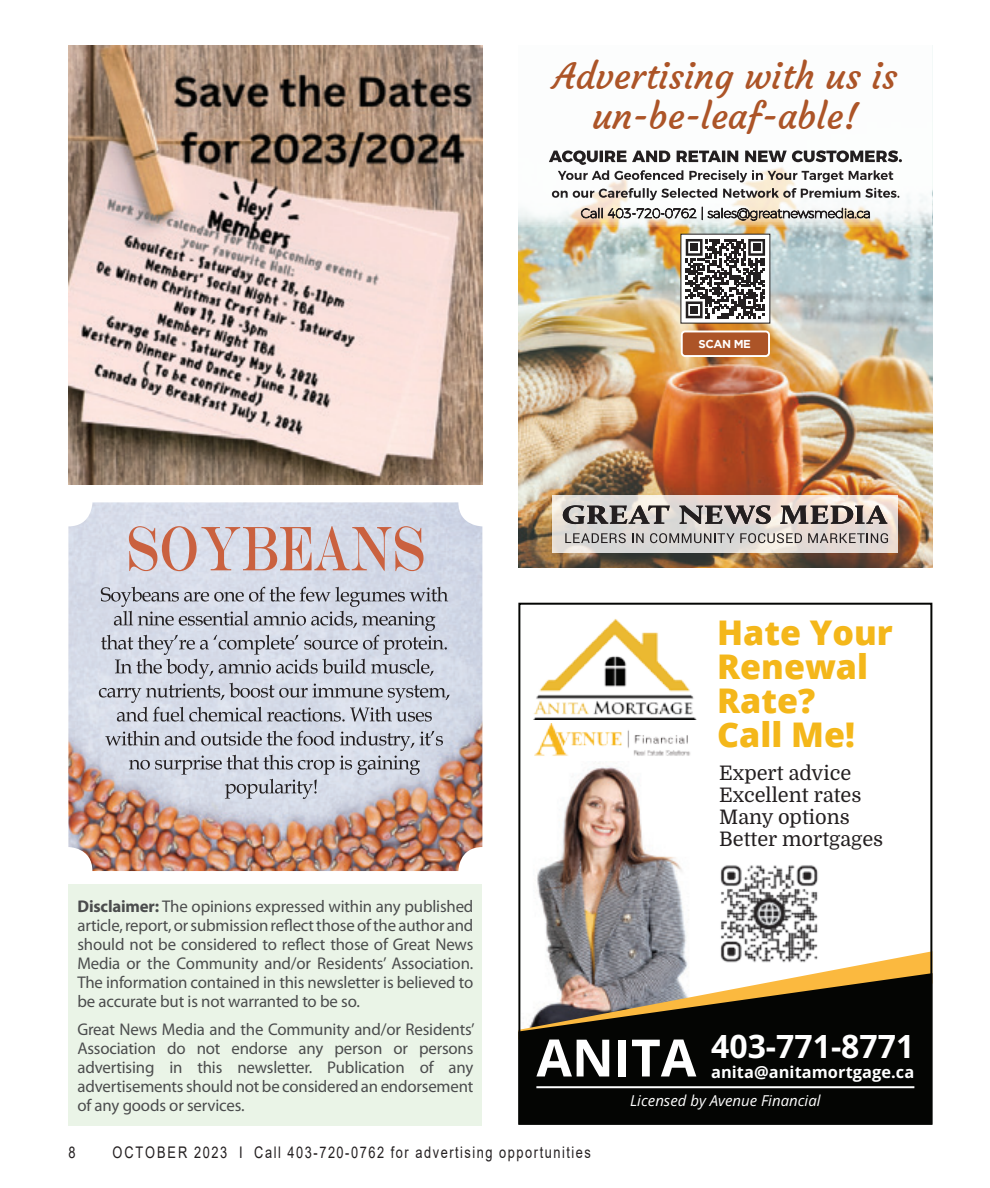
<style>
.page{position:relative;width:990px;height:1188px;background:#fff}
.page>*{position:absolute;margin:0;border:0;box-sizing:border-box;transform-origin:0 0}
.t1{font:700 51.6px "Open Sans";color:#fff}
.t2{font:36px/40px "Courgette";color:#ac5427;text-align:center}
.t3{font:800 34px/34px "Open Sans";color:#f4b71a}
.t4{font:700 32px "Open Sans";color:#fff}
.t5{font:20px/22px "Domine";color:#231f20}
.Body_text{font:17px/19px "Myriad Pro";letter-spacing:-.01em;color:#4b4c4d;text-align:justify}
.t6{font:700 16.4px "Open Sans";letter-spacing:.005em;color:#fff}
.t7{font:16px "Arial";letter-spacing:.12em;color:#231f20;scale:.8 1}
.t8{font:italic 15px "Open Sans";color:#fff}
.t9{font:700 11.4px "Gotham";letter-spacing:-.04em;color:#fff}
.s1{font-weight:700}
</style>
<div class="page">
<div style="left:68px;top:884px;width:414px;height:242px;background:#eaf4e7"></div>
<img style="left:68px;top:46px;width:414px;height:439px">
<img style="left:68px;top:502px;width:414px;height:369px">
<svg style="left:105px;top:731px;width:338px;height:68px;background:#c1c2cc"></svg>
<svg style="left:99px;top:587px;width:351px;height:135px;background:#bdc1cc"></svg>
<svg style="left:129px;top:526px;width:295px;height:45px;background:#d2b8b8"></svg>
<img style="left:537px;top:763px;width:150px;height:188px">
<svg style="left:546px;top:951px;width:383px;height:22px"></svg>
<svg style="left:521px;top:973px;width:408px;height:149px;background:#2c2820"></svg>
<hr style="left:536px;top:1086px;width:378px;height:2px;background:#fff">
<div style="left:518px;top:603px;width:414px;height:522px;border:2px solid #040503"></div>
<img style="left:715px;top:865px;width:107px;height:102px">
<img style="left:533px;top:619px;width:163px;height:100px">
<img style="left:534px;top:723px;width:157px;height:33px">
<img style="left:518px;top:228px;width:414px;height:340px">
<svg style="left:553px;top:496px;width:345px;height:57px;background:#e4ddd7"></svg>
<svg style="left:565px;top:533px;width:61px;height:10px"></svg>
<svg style="left:632px;top:533px;width:12px;height:10px"></svg>
<svg style="left:650px;top:533px;width:152px;height:10px;background:#a5a29f"></svg>
<svg style="left:808px;top:533px;width:80px;height:10px"></svg>
<svg style="left:563px;top:505px;width:107px;height:19px;background:#8b8684"></svg>
<svg style="left:679px;top:505px;width:92px;height:19px;background:#898381"></svg>
<svg style="left:780px;top:505px;width:107px;height:19px;background:#8f8580"></svg>
<svg style="left:581px;top:207px;width:289px;height:14px"></svg>
<svg style="left:552px;top:188px;width:347px;height:12px"></svg>
<svg style="left:549px;top:150px;width:353px;height:32px"></svg>
<div style="left:682px;top:331px;width:87px;height:25px;background:#ac5427;border-radius:3px"></div>
<div style="left:681px;top:331px;width:89px;height:26px;border:2px solid #fff;border-radius:3px"></div>
<div style="left:681px;top:234px;width:89px;height:89px;background:#fff"></div>
<svg style="left:686px;top:239px;width:79px;height:79px"></svg>
<div style="left:691px;top:244px;width:7px;height:7px;background:#231f20"></div>
<div style="left:753px;top:244px;width:7px;height:7px;background:#231f20"></div>
<div style="left:691px;top:306px;width:7px;height:8px;background:#231f20"></div>
<p class="t2" style="left:553px;top:56px;width:346px">Advertising with us is un-be-leaf-able!</p>
<p class="t9" style="left:699px;top:337px;width:54px">SCAN ME</p>
<p class="Body_text" style="left:77px;top:897px;width:398px"><span class="s1">Disclaimer:</span> The opinions expressed within any published article, report, or submission reflect those of the author and should not be considered to reflect those of Great News Media or the Community and/or Residents’ Association.<br>The information contained in this newsletter is believed to be accurate but is not warranted to be so.</p>
<p class="Body_text" style="left:77px;top:1020px;width:399px">Great News Media and the Community and/or Residents’ Association do not endorse any person or persons advertising in this newsletter. Publication of any advertisements should not be considered an endorsement of any goods or services.</p>
<p class="t3" style="left:717px;top:614px;width:177px">Hate Your<br>Renewal<br>Rate?<br>Call Me!</p>
<p class="t5" style="left:719px;top:763px;width:166px">Expert advice<br>Excellent rates<br>Many options<br>Better mortgages</p>
<p class="t1" style="left:536px;top:1022px;width:161px">ANITA</p>
<p class="t4" style="left:711px;top:1024px;width:205px">403-771-8771</p>
<p class="t6" style="left:711px;top:1060px;width:205px">anita@anitamortgage.ca</p>
<p class="t8" style="left:630px;top:1090px;width:192px">Licensed by Avenue Financial</p>
<p class="t7" style="left:68px;top:1141px;width:10px">8</p>
<p class="t7" style="left:112px;top:1141px;width:600px">OCTOBER 2023 I Call 403-720-0762 for advertising opportunities</p>
</div>
